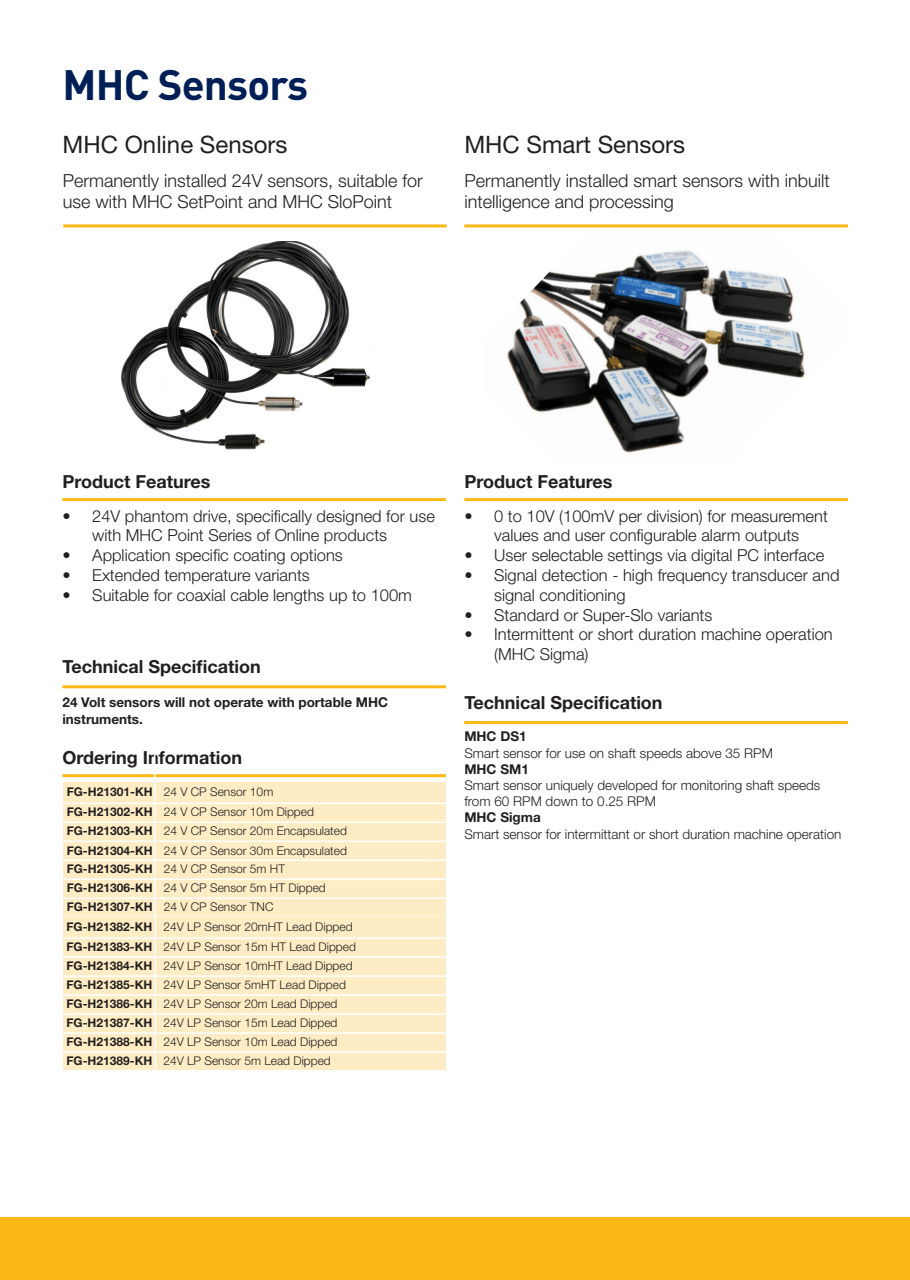
<style>
.page{position:relative;width:910px;height:1280px;background:#fff}
.page>*{position:absolute;margin:0;border:0;box-sizing:border-box;transform-origin:0 0}
.t1{font:700 42px "DINOT";letter-spacing:-.02em;color:#001f56}
.t2{font:24px "Helvetica Neue LT Std";color:#231f20}
.t3{font:300 18px/21.6px "Helvetica Neue LT Std";color:#231f20}
.t4{font:700 18px "Helvetica Neue LT Std";color:#231f20}
.t5{font:300 16.5px/19.8px "Helvetica Neue LT Std";color:#231f20}
.t6{font:300 13.5px/16.2px "Helvetica Neue LT Std";color:#231f20}
.t7{font:700 13.5px/16.2px "Helvetica Neue LT Std";color:#231f20}
.t8{font:300 12px "Helvetica Neue LT Std";color:#231f20}
.t9{font:700 12px "Helvetica Neue LT Std";color:#231f20}
</style>
<div class="page">
<div style="left:0;top:1217px;width:910px;height:63px;background:#fcb814"></div>
<hr style="left:63px;top:224px;width:384px;height:3px;background:#fcb814">
<hr style="left:63px;top:498px;width:383px;height:3px;background:#fcb814">
<hr style="left:63px;top:685px;width:383px;height:3px;background:#fcb814">
<hr style="left:63px;top:774px;width:383px;height:3px;background:#fcb814">
<div style="left:63px;top:783px;width:383px;height:135px;background:#feedc4"></div>
<hr style="left:63px;top:803px;width:383px;height:1px;background:#fff">
<hr style="left:63px;top:821px;width:383px;height:2px;background:#fff">
<hr style="left:154px;top:741px;width:1px;height:204px;background:#fff">
<hr style="left:63px;top:840px;width:383px;height:2px;background:#fff">
<hr style="left:63px;top:859px;width:383px;height:2px;background:#fff">
<hr style="left:63px;top:878px;width:384px;height:2px;background:#fff">
<img style="left:120px;top:241px;width:250px;height:209px">
<hr style="left:464px;top:224px;width:384px;height:3px;background:#fcb814">
<hr style="left:464px;top:498px;width:384px;height:3px;background:#fcb814">
<hr style="left:464px;top:721px;width:384px;height:3px;background:#fcb814">
<img style="left:506px;top:250px;width:299px;height:203px">
<hr style="left:63px;top:897px;width:384px;height:2px;background:#fff">
<hr style="left:63px;top:916px;width:383px;height:2px;background:#fff">
<div style="left:63px;top:917px;width:383px;height:153px;background:#feedc4"></div>
<hr style="left:62px;top:937px;width:384px;height:2px;background:#fff">
<hr style="left:63px;top:956px;width:383px;height:2px;background:#fff">
<hr style="left:155px;top:914px;width:1px;height:204px;background:#fff">
<hr style="left:63px;top:975px;width:383px;height:2px;background:#fff">
<hr style="left:62px;top:994px;width:384px;height:2px;background:#fff">
<hr style="left:63px;top:1013px;width:383px;height:2px;background:#fff">
<hr style="left:63px;top:1032px;width:383px;height:2px;background:#fff">
<hr style="left:62px;top:1051px;width:384px;height:2px;background:#fff">
<p class="t1" style="left:63px;top:56px;width:247px">MHC Sensors</p>
<p class="t2" style="left:63px;top:130px;width:226px">MHC Online Sensors</p>
<p class="t3" style="left:63px;top:169px;width:362px">Permanently installed 24V sensors, suitable for use with MHC SetPoint and MHC SloPoint</p>
<p class="t2" style="left:464px;top:130px;width:222px">MHC Smart Sensors</p>
<p class="t3" style="left:464px;top:169px;width:367px">Permanently installed smart sensors with inbuilt intelligence and processing</p>
<p class="t4" style="left:63px;top:470px;width:150px">Product Features</p>
<p class="t5" style="left:92px;top:505px;width:344px;text-indent:-30px">• 24V phantom drive, specifically designed for use with MHC Point Series of Online products</p>
<p class="t5" style="left:63px;top:545px;width:282px">• Application specific coating options</p>
<p class="t5" style="left:63px;top:565px;width:249px">• Extended temperature variants</p>
<p class="t5" style="left:63px;top:585px;width:351px">• Suitable for coaxial cable lengths up to 100m</p>
<p class="t4" style="left:63px;top:656px;width:200px">Technical Specification</p>
<p class="t7" style="left:63px;top:694px;width:327px">24 Volt sensors will not operate with portable MHC instruments.</p>
<p class="t4" style="left:63px;top:746px;width:181px">Ordering Information</p>
<p class="t9" style="left:67px;top:785px;width:87px">FG-H21301-KH</p>
<p class="t8" style="left:164px;top:785px;width:111px">24 V CP Sensor 10m</p>
<p class="t9" style="left:67px;top:804px;width:87px">FG-H21302-KH</p>
<p class="t8" style="left:164px;top:804px;width:152px">24 V CP Sensor 10m Dipped</p>
<p class="t9" style="left:67px;top:823px;width:87px">FG-H21303-KH</p>
<p class="t8" style="left:164px;top:823px;width:185px">24 V CP Sensor 20m Encapsulated</p>
<p class="t9" style="left:67px;top:843px;width:87px">FG-H21304-KH</p>
<p class="t8" style="left:164px;top:843px;width:185px">24 V CP Sensor 30m Encapsulated</p>
<p class="t9" style="left:67px;top:861px;width:87px">FG-H21305-KH</p>
<p class="t8" style="left:164px;top:861px;width:123px">24 V CP Sensor 5m HT</p>
<p class="t9" style="left:67px;top:880px;width:87px">FG-H21306-KH</p>
<p class="t8" style="left:164px;top:880px;width:164px">24 V CP Sensor 5m HT Dipped</p>
<p class="t9" style="left:67px;top:899px;width:87px">FG-H21307-KH</p>
<p class="t8" style="left:164px;top:899px;width:111px">24 V CP Sensor TNC</p>
<p class="t9" style="left:66px;top:919px;width:87px">FG-H21382-KH</p>
<p class="t8" style="left:163px;top:920px;width:191px">24V LP Sensor 20mHT Lead Dipped</p>
<p class="t9" style="left:66px;top:939px;width:87px">FG-H21383-KH</p>
<p class="t8" style="left:163px;top:939px;width:194px">24V LP Sensor 15m HT Lead Dipped</p>
<p class="t9" style="left:66px;top:958px;width:87px">FG-H21384-KH</p>
<p class="t8" style="left:163px;top:958px;width:191px">24V LP Sensor 10mHT Lead Dipped</p>
<p class="t9" style="left:66px;top:978px;width:87px">FG-H21385-KH</p>
<p class="t8" style="left:163px;top:978px;width:184px">24V LP Sensor 5mHT Lead Dipped</p>
<p class="t9" style="left:66px;top:996px;width:87px">FG-H21386-KH</p>
<p class="t8" style="left:163px;top:996px;width:176px">24V LP Sensor 20m Lead Dipped</p>
<p class="t9" style="left:66px;top:1015px;width:87px">FG-H21387-KH</p>
<p class="t8" style="left:163px;top:1015px;width:176px">24V LP Sensor 15m Lead Dipped</p>
<p class="t9" style="left:66px;top:1034px;width:87px">FG-H21388-KH</p>
<p class="t8" style="left:163px;top:1034px;width:176px">24V LP Sensor 10m Lead Dipped</p>
<p class="t9" style="left:66px;top:1053px;width:87px">FG-H21389-KH</p>
<p class="t8" style="left:163px;top:1053px;width:169px">24V LP Sensor 5m Lead Dipped</p>
<p class="t4" style="left:464px;top:470px;width:150px">Product Features</p>
<p class="t5" style="left:464px;top:505px;width:365px;text-align:center">• 0 to 10V (100mV per division) for measurement values and user configurable alarm outputs</p>
<p class="t5" style="left:464px;top:545px;width:361px">• User selectable settings via digital PC interface</p>
<p class="t5" style="left:494px;top:565px;width:347px;text-indent:-30px">• Signal detection - high frequency transducer and signal conditioning</p>
<p class="t5" style="left:464px;top:604px;width:250px">• Standard or Super-Slo variants</p>
<p class="t5" style="left:494px;top:624px;width:340px;text-indent:-30px">• Intermittent or short duration machine operation (MHC Sigma)</p>
<p class="t4" style="left:464px;top:692px;width:200px">Technical Specification</p>
<p class="t7" style="left:464px;top:728px;width:64px">MHC DS1</p>
<p class="t6" style="left:464px;top:744px;width:310px">Smart sensor for use on shaft speeds above 35 RPM</p>
<p class="t7" style="left:464px;top:760px;width:66px">MHC SM1</p>
<p class="t6" style="left:464px;top:777px;width:358px">Smart sensor uniquely developed for monitoring shaft speeds from 60 RPM down to 0.25 RPM</p>
<p class="t7" style="left:464px;top:809px;width:78px">MHC Sigma</p>
<p class="t6" style="left:464px;top:825px;width:379px">Smart sensor for intermittant or short duration machine operation</p>
</div>
